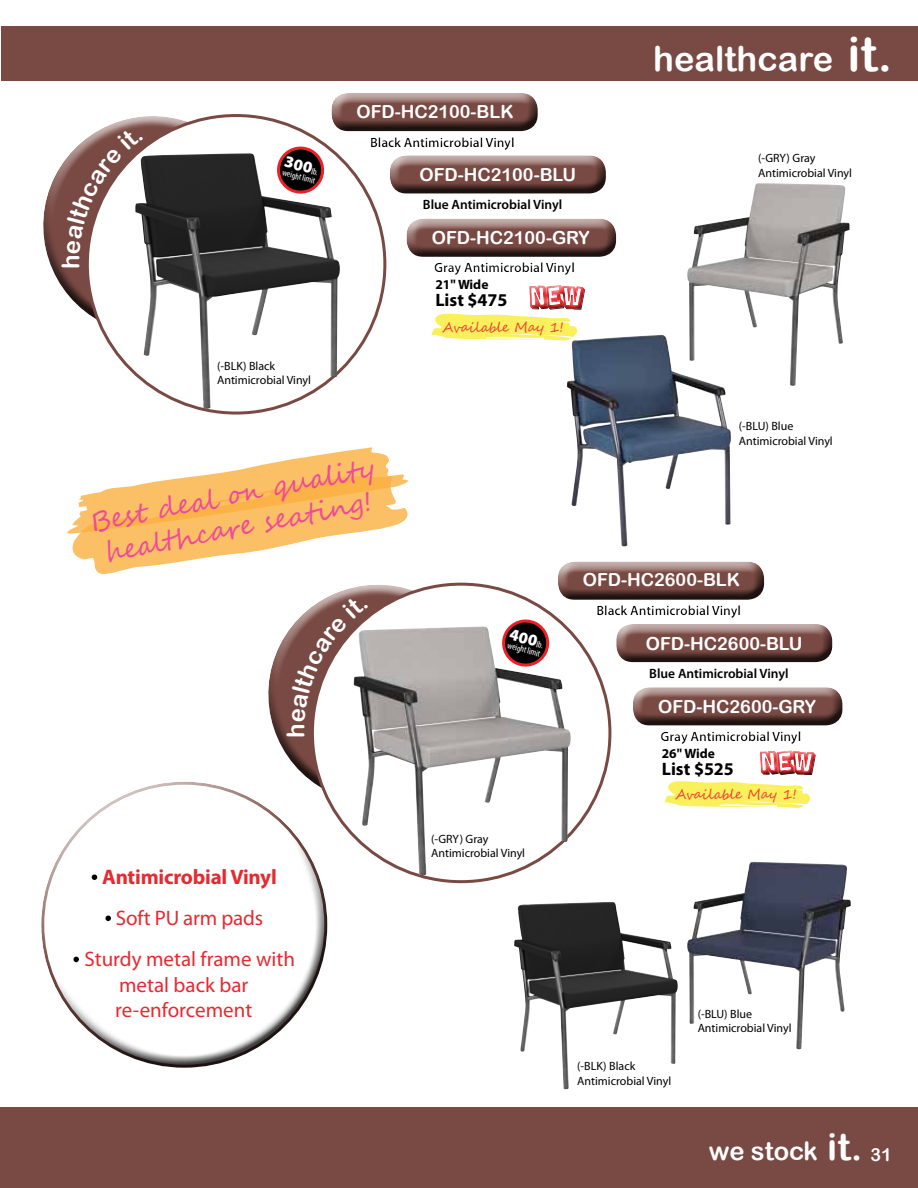
<style>
.page{position:relative;width:918px;height:1188px;background:#fff}
.page>*{position:absolute;margin:0;border:0;box-sizing:border-box;transform-origin:0 0}
.t1{font:34.5px "Arial Rounded MT Bold";color:#fff}
.t2{font:27px/32.4px "Segoe Script";color:#ee4a9a;text-align:center}
.t3{font:27px "SF Slapstick Comic Shaded";color:#e52a30}
.t4{font:25.5px "Arial Rounded MT Bold";color:#fff}
.t5{font:24px "Arial Rounded MT Bold";color:#fff}
.t6{font:21px/41.1px "Myriad Pro";color:#e52a30;text-align:center}
.t7{font:700 21px "Myriad Pro";letter-spacing:-.01em;color:#e52a30}
.t8{font:18px "Arial Rounded MT Bold";color:#fff}
.t9{font:700 18px "Myriad Pro";color:#000}
.t10{font:600 13.5px "Myriad Pro";color:#000}
.t11{font:13.5px "Segoe Script";letter-spacing:-.045em;color:#ef4135}
.t12{font:700 13.5px "Myriad Pro";color:#000}
.t13{font:12px/14.4px "Myriad Pro";color:#000}
.t14{font:condensed 9px "Myriad Pro";color:#fff}
.s1{font-size:48px}
.s2{font-size:37.5px}
.s3{font-size:18px}
</style>
<div class="page">
<div style="left:0;top:1107px;width:918px;height:81px;background:#794a43"></div>
<div style="left:1px;top:26px;width:917px;height:55px;background:#794a43"></div>
<svg style="left:67px;top:447px;width:341px;height:127px"></svg>
<svg style="left:43px;top:114px;width:243px;height:260px"></svg>
<div style="left:87px;top:116px;width:298px;height:297px;background:#fff;border-radius:50%"></div>
<img style="left:135px;top:153px;width:205px;height:256px">
<svg style="left:431px;top:285px;width:154px;height:55px"></svg>
<svg style="left:252px;top:544px;width:267px;height:52px"></svg>
<svg style="left:252px;top:579px;width:259px;height:259px"></svg>
<div style="left:312px;top:584px;width:298px;height:298px;background:#fff;border-radius:50%"></div>
<img style="left:354px;top:627px;width:217px;height:249px">
<div style="left:755px;top:749px;width:69px;height:32px;background:#000;opacity:.75"></div>
<svg style="left:664px;top:781px;width:147px;height:27px"></svg>
<img style="left:514px;top:902px;width:164px;height:188px">
<img style="left:687px;top:183px;width:163px;height:203px">
<div style="left:323px;top:91px;width:221px;height:63px;background:#fff;opacity:.75"></div>
<div style="left:326px;top:94px;width:223px;height:65px;background:#000;opacity:.75"></div>
<div style="left:400px;top:219px;width:224px;height:62px;background:#000;opacity:.75"></div>
<div style="left:387px;top:154px;width:219px;height:30px;background:#fff;opacity:.75"></div>
<div style="left:387px;top:158px;width:219px;height:38px;background:#000;opacity:.75"></div>
<div style="left:549px;top:560px;width:221px;height:62px;background:#fff;opacity:.75"></div>
<div style="left:552px;top:562px;width:223px;height:66px;background:#000;opacity:.75"></div>
<div style="left:622px;top:685px;width:226px;height:61px;background:#fff;opacity:.75"></div>
<div style="left:627px;top:688px;width:223px;height:62px;background:#000;opacity:.75"></div>
<div style="left:613px;top:623px;width:219px;height:30px;background:#fff;opacity:.75"></div>
<div style="left:613px;top:627px;width:219px;height:37px;background:#000;opacity:.75"></div>
<img style="left:567px;top:335px;width:164px;height:212px">
<img style="left:687px;top:862px;width:164px;height:187px">
<div style="left:30px;top:778px;width:285px;height:221px;background:#fff"></div>
<div style="left:45px;top:827px;width:284px;height:241px;background:#000;opacity:.75"></div>
<svg style="left:67px;top:128px;width:76px;height:125px"></svg>
<svg style="left:271px;top:141px;width:59px;height:54px"></svg>
<svg style="left:292px;top:597px;width:76px;height:125px"></svg>
<svg style="left:496px;top:614px;width:59px;height:54px"></svg>
<h3 class="t5" style="left:56px;top:269px;width:16px;rotate:-90deg">h</h3>
<p class="t14" style="left:284px;top:167px;width:35px;rotate:15deg">weight limit</p>
<p class="t13" style="left:217px;top:358px;width:95px">(-BLK) Black<br>Antimicrobial Vinyl</p>
<h3 class="t8" style="left:356px;top:101px;width:159px">OFD-HC2100-BLK</h3>
<p class="t10" style="left:370px;top:134px;width:146px">Black Antimicrobial Vinyl</p>
<h3 class="t8" style="left:419px;top:164px;width:158px">OFD-HC2100-BLU</h3>
<p class="t10" style="left:423px;top:196px;width:141px">Blue Antimicrobial Vinyl</p>
<h3 class="t8" style="left:432px;top:227px;width:159px">OFD-HC2100-GRY</h3>
<p class="t10" style="left:434px;top:259px;width:142px">Gray Antimicrobial Vinyl</p>
<p class="t12" style="left:435px;top:276px;width:55px">21" Wide</p>
<h2 class="t3" style="left:530px;top:278px;width:55px">NEW</h2>
<p class="t11" style="left:442px;top:316px;width:123px">Available May 1!</p>
<h3 class="t9" style="left:435px;top:289px;width:74px">List $475</h3>
<h1 class="t1" style="left:653px;top:38px;width:241px">healthcare <span class="s1">it.</span></h1>
<p class="t13" style="left:758px;top:151px;width:95px">(-GRY) Gray<br>Antimicrobial Vinyl</p>
<h2 class="t2" style="left:87px;top:507px;width:292px;rotate:-11deg">Best deal on quality healthcare seating!</h2>
<h3 class="t5" style="left:281px;top:738px;width:16px;rotate:-90deg">h</h3>
<p class="t13" style="left:739px;top:419px;width:95px">(-BLU) Blue<br>Antimicrobial Vinyl</p>
<p class="t14" style="left:509px;top:640px;width:35px;rotate:15deg">weight limit</p>
<p class="t13" style="left:431px;top:831px;width:95px">(-GRY) Gray<br>Antimicrobial Vinyl</p>
<h3 class="t8" style="left:583px;top:569px;width:159px">OFD-HC2600-BLK</h3>
<p class="t10" style="left:596px;top:602px;width:146px">Black Antimicrobial Vinyl</p>
<h3 class="t8" style="left:646px;top:633px;width:158px">OFD-HC2600-BLU</h3>
<p class="t10" style="left:649px;top:665px;width:141px">Blue Antimicrobial Vinyl</p>
<h3 class="t8" style="left:658px;top:696px;width:159px">OFD-HC2600-GRY</h3>
<p class="t10" style="left:661px;top:728px;width:142px">Gray Antimicrobial Vinyl</p>
<p class="t12" style="left:662px;top:744px;width:55px">26" Wide</p>
<h2 class="t3" style="left:761px;top:743px;width:55px">NEW</h2>
<p class="t11" style="left:675px;top:784px;width:123px">Available May 1!</p>
<h3 class="t9" style="left:662px;top:757px;width:74px">List $525</h3>
<h3 class="t7" style="left:102px;top:864px;width:176px">Antimicrobial Vinyl</h3>
<h3 class="t6" style="left:84px;top:897px;width:212px">Soft PU arm pads<br>Sturdy metal frame with</h3>
<h3 class="t6" style="left:115px;top:972px;width:139px;line-height:25.2px;text-align:left">metal back bar re-enforcement</h3>
<p class="t13" style="left:577px;top:1059px;width:95px">(-BLK) Black<br>Antimicrobial Vinyl</p>
<p class="t13" style="left:698px;top:1006px;width:95px">(-BLU) Blue<br>Antimicrobial Vinyl</p>
<h3 class="t4" style="left:709px;top:1136px;width:184px">we stock <span class="s2">it.</span> <span class="s3">31</span></h3>
</div>
